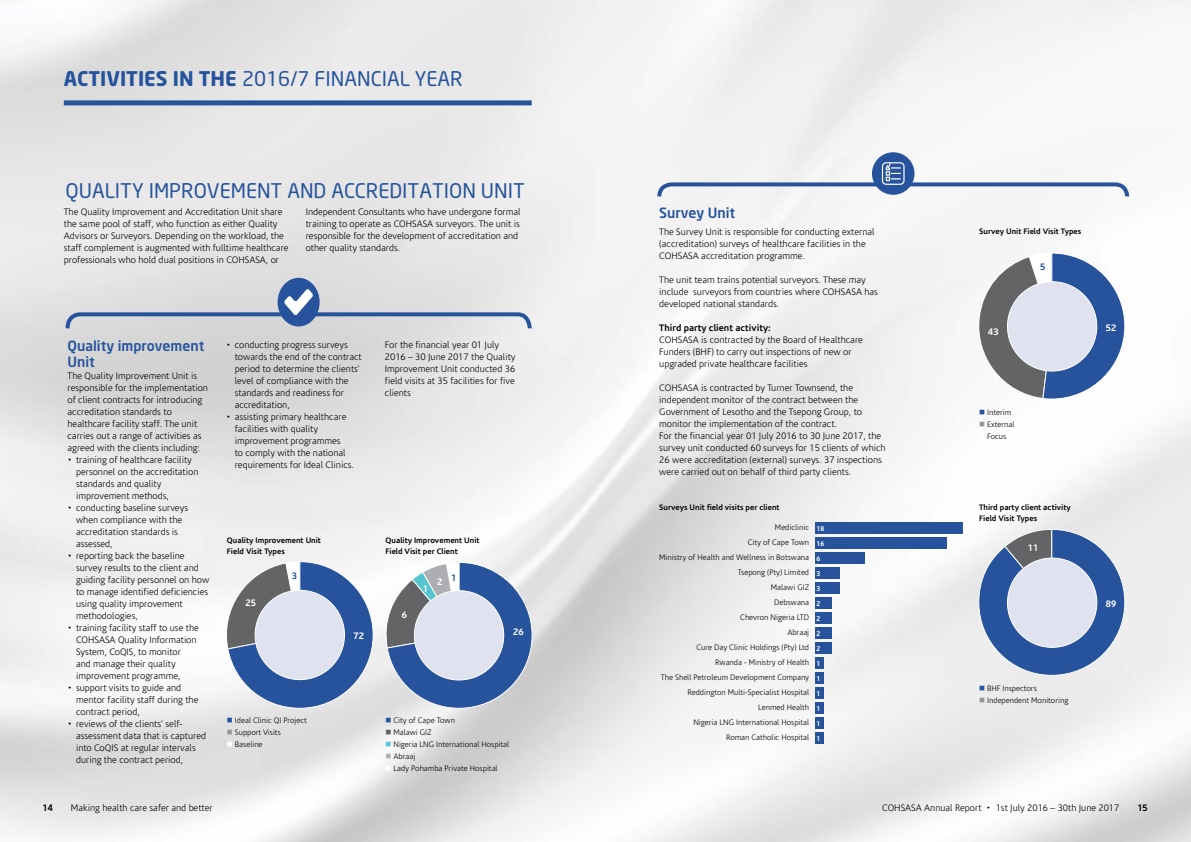
<style>
.page{position:relative;width:1191px;height:842px;background:#fff}
.page>*{position:absolute;margin:0;border:0;box-sizing:border-box;transform-origin:0 0}
.t1{font:20px "Neo Sans";color:#26539c}
.t2{font:500 14px/16px "Neo Sans";color:#26539c}
.t3{font:300 9.5px/12px "Corisande";color:#000}
.t4{font:700 9.5px "Corisande";color:#000}
.t5{font:700 9.5px "Corisande";color:#fff}
.t6{font:700 9.5px "Corisande";color:#26539c}
.t7{font:300 8px/15px "Corisande";color:#000}
.t8{font:700 8px/11px "Corisande";color:#000}
.t9{font:700 7px/15px "Corisande";color:#fff}
.s1{font-weight:700}
</style>
<div class="page">
<img style="left:0;top:0;width:1191px;height:842px">
<div style="left:64px;top:100px;width:467px;height:5px;background:#26539c"></div>
<svg style="left:220px;top:561px;width:154px;height:148px"></svg>
<div style="left:255px;top:590px;width:89px;height:90px;background:#e0e2f0;border-radius:50%"></div>
<svg style="left:382px;top:562px;width:150px;height:147px"></svg>
<div style="left:414px;top:591px;width:90px;height:89px;background:#e0e2f0;border-radius:50%"></div>
<div style="left:278px;top:278px;width:42px;height:48px;background:#26539c;border-radius:50%"></div>
<svg style="left:64px;top:289px;width:469px;height:43px;background:#c4cad5"></svg>
<svg style="left:978px;top:529px;width:147px;height:147px;background:#708ab4"></svg>
<div style="left:1007px;top:558px;width:89px;height:89px;background:#e0e2f0;border-radius:50%"></div>
<svg style="left:974px;top:253px;width:151px;height:146px"></svg>
<div style="left:1007px;top:282px;width:89px;height:89px;background:#e0e2f0;border-radius:50%"></div>
<div style="left:815px;top:522px;width:147px;height:12px;background:#26539c"></div>
<div style="left:815px;top:537px;width:131px;height:12px;background:#26539c"></div>
<div style="left:815px;top:567px;width:24px;height:11px;background:#26539c"></div>
<div style="left:815px;top:552px;width:49px;height:12px;background:#26539c"></div>
<div style="left:815px;top:582px;width:24px;height:11px;background:#26539c"></div>
<div style="left:815px;top:597px;width:16px;height:11px;background:#26539c"></div>
<div style="left:815px;top:612px;width:16px;height:11px;background:#26539c"></div>
<div style="left:815px;top:627px;width:16px;height:11px;background:#26539c"></div>
<div style="left:815px;top:642px;width:16px;height:11px;background:#26539c"></div>
<div style="left:815px;top:657px;width:9px;height:11px;background:#26539c"></div>
<div style="left:815px;top:672px;width:9px;height:11px;background:#26539c"></div>
<div style="left:815px;top:687px;width:9px;height:11px;background:#26539c"></div>
<div style="left:815px;top:702px;width:9px;height:11px;background:#26539c"></div>
<div style="left:815px;top:717px;width:9px;height:11px;background:#26539c"></div>
<div style="left:815px;top:732px;width:9px;height:11px;background:#26539c"></div>
<div style="left:872px;top:152px;width:42px;height:43px;background:#26539c;border-radius:50%"></div>
<svg style="left:655px;top:162px;width:476px;height:38px"></svg>
<svg style="left:227px;top:718px;width:5px;height:4px"></svg>
<svg style="left:227px;top:730px;width:5px;height:4px"></svg>
<svg style="left:227px;top:742px;width:5px;height:4px"></svg>
<svg style="left:386px;top:718px;width:5px;height:4px"></svg>
<svg style="left:386px;top:730px;width:5px;height:4px"></svg>
<svg style="left:386px;top:742px;width:5px;height:4px"></svg>
<svg style="left:386px;top:754px;width:5px;height:4px"></svg>
<svg style="left:386px;top:766px;width:5px;height:4px"></svg>
<svg style="left:980px;top:685px;width:4px;height:5px"></svg>
<svg style="left:980px;top:697px;width:4px;height:5px"></svg>
<svg style="left:980px;top:409px;width:4px;height:5px"></svg>
<svg style="left:980px;top:421px;width:4px;height:5px"></svg>
<svg style="left:980px;top:433px;width:4px;height:5px"></svg>
<h1 class="t1" style="left:64px;top:69px;width:400px"><span class="s1">ACTIVITIES IN THE</span> 2016/7 FINANCIAL YEAR</h1>
<h1 class="t1" style="left:66px;top:181px;width:461px">QUALITY IMPROVEMENT AND ACCREDITATION UNIT</h1>
<p class="t3" style="left:64px;top:206px;width:226px">The Quality Improvement and Accreditation Unit share the same pool of staff, who function as either Quality Advisors or Surveyors. Depending on the workload, the staff complement is augmented with fulltime healthcare professionals who hold dual positions in COHSASA, or</p>
<p class="t3" style="left:306px;top:206px;width:216px">Independent Consultants who have undergone formal training to operate as COHSASA surveyors. The unit is responsible for the development of accreditation and other quality standards.</p>
<h2 class="t2" style="left:68px;top:338px;width:138px">Quality improvement<br>Unit</h2>
<p class="t3" style="left:68px;top:370px;width:142px">The Quality Improvement Unit is responsible for the implementation of client contracts for introducing accreditation standards to healthcare facility staff. The unit carries out a range of activities as agreed with the clients including:</p>
<p class="t3" style="left:76px;top:454px;width:124px;text-indent:-9px">• training of healthcare facility personnel on the accreditation standards and quality improvement methods,</p>
<p class="t3" style="left:76px;top:502px;width:114px;text-indent:-9px">• conducting baseline surveys when compliance with the accreditation standards is assessed,</p>
<p class="t3" style="left:76px;top:550px;width:135px;text-indent:-9px">• reporting back the baseline survey results to the client and guiding facility personnel on how to manage identified deficiencies using quality improvement methodologies,</p>
<p class="t3" style="left:76px;top:622px;width:124px;text-indent:-9px">• training facility staff to use the<br>COHSASA Quality Information<br>System, CoQIS, to monitor<br>and manage their quality improvement programme,</p>
<p class="t3" style="left:76px;top:682px;width:124px;text-indent:-9px">• support visits to guide and mentor facility staff during the contract period,</p>
<p class="t3" style="left:76px;top:718px;width:132px;text-indent:-9px">• reviews of the clients’ self&shy;assessment data that is captured into CoQIS at regular intervals during the contract period,</p>
<p class="t3" style="left:235px;top:339px;width:129px;text-indent:-9px">• conducting progress surveys towards the end of the contract period to determine the clients’ level of compliance with the standards and readiness for accreditation,</p>
<p class="t3" style="left:235px;top:411px;width:121px;text-indent:-9px">• assisting primary healthcare facilities with quality improvement programmes<br>to comply with the national requirements for Ideal Clinics.</p>
<p class="t8" style="left:227px;top:534px;width:96px">Quality Improvement Unit<br>Field Visit Types</p>
<p class="t5" style="left:245px;top:597px;width:12px">25</p>
<p class="t6" style="left:292px;top:570px;width:7px">3</p>
<p class="t7" style="left:235px;top:715px;width:74px;line-height:12px">Ideal Clinic QI Project<br>Support Visits<br>Baseline</p>
<p class="t5" style="left:353px;top:631px;width:12px">72</p>
<p class="t3" style="left:385px;top:339px;width:132px">For the financial year 01 July<br>2016 – 30 June 2017 the Quality<br>Improvement Unit conducted 36 field visits at 35 facilities for five clients</p>
<p class="t8" style="left:385px;top:534px;width:96px">Quality Improvement Unit<br>Field Visit per Client</p>
<p class="t5" style="left:402px;top:609px;width:7px">6</p>
<p class="t5" style="left:423px;top:583px;width:7px">1</p>
<p class="t5" style="left:437px;top:576px;width:7px">2</p>
<p class="t6" style="left:451px;top:572px;width:7px">1</p>
<p class="t5" style="left:513px;top:627px;width:12px">26</p>
<p class="t7" style="left:393px;top:715px;width:117px;line-height:12px">City of Cape Town<br>Malawi GIZ<br>Nigeria LNG International Hospital<br>Abraaj<br>Lady Pohamba Private Hospital</p>
<h2 class="t2" style="left:659px;top:205px;width:77px">Survey Unit</h2>
<p class="t3" style="left:659px;top:226px;width:217px">The Survey Unit is responsible for conducting external (accreditation) surveys of healthcare facilities in the<br>COHSASA accreditation programme.</p>
<p class="t3" style="left:659px;top:274px;width:220px">The unit team trains potential surveyors. These may include surveyors from countries where COHSASA has developed national standards.</p>
<p class="t4" style="left:659px;top:323px;width:113px">Third party client activity:</p>
<p class="t3" style="left:659px;top:334px;width:205px">COHSASA is contracted by the Board of Healthcare<br>Funders (BHF) to carry out inspections of new or upgraded private healthcare facilities</p>
<p class="t3" style="left:659px;top:382px;width:228px">COHSASA is contracted by Turner Townsend, the independent monitor of the contract between the Government of Lesotho and the Tsepong Group, to monitor the implementation of the contract.<br>For the financial year 01 July 2016 to 30 June 2017, the survey unit conducted 60 surveys for 15 clients of which 26 were accreditation (external) surveys. 37 inspections were carried out on behalf of third party clients.</p>
<p class="t8" style="left:659px;top:502px;width:122px">Surveys Unit field visits per client</p>
<p class="t7" style="left:659px;top:520px;width:151px;text-align:right">Mediclinic<br>City of Cape Town<br>Ministry of Health and Wellness in Botswana<br>Tsepong (Pty) Limited<br>Malawi GIZ<br>Debswana<br>Chevron Nigeria LTD<br>Abraaj<br>Cure Day Clinic Holdings (Pty) Ltd<br>Rwanda - Ministry of Health<br>The Shell Petroleum Development Company<br>Reddington Multi-Specialist Hospital<br>Lenmed Health<br>Nigeria LNG International Hospital<br>Roman Catholic Hospital</p>
<p class="t9" style="left:816px;top:521px;width:9px">18<br>16</p>
<p class="t9" style="left:816px;top:551px;width:5px">6</p>
<p class="t9" style="left:816px;top:581px;width:5px;text-align:justify">3<br>2<br>2<br>2<br>2<br>1<br>1<br>1<br>1<br>1<br>1</p>
<p class="t9" style="left:816px;top:566px;width:5px">3</p>
<p class="t8" style="left:979px;top:226px;width:104px">Survey Unit Field Visit Types</p>
<p class="t5" style="left:988px;top:326px;width:12px">43</p>
<p class="t6" style="left:1040px;top:261px;width:7px">5</p>
<p class="t5" style="left:1105px;top:322px;width:12px">52</p>
<p class="t7" style="left:987px;top:406px;width:29px;line-height:12px">Interim<br>External<br>Focus</p>
<p class="t8" style="left:979px;top:502px;width:93px">Third party client activity<br>Field Visit Types</p>
<p class="t5" style="left:1028px;top:543px;width:12px">11</p>
<p class="t5" style="left:1105px;top:598px;width:12px">89</p>
<p class="t7" style="left:987px;top:682px;width:83px;line-height:12px">BHF Inspectors<br>Independent Monitoring</p>
<p class="t4" style="left:43px;top:802px;width:12px">14</p>
<p class="t3" style="left:71px;top:802px;width:143px">Making health care safer and better</p>
<p class="t3" style="left:882px;top:802px;width:239px">COHSASA Annual Report • 1st July 2016 – 30th June 2017</p>
<p class="t4" style="left:1137px;top:802px;width:12px">15</p>
</div>
